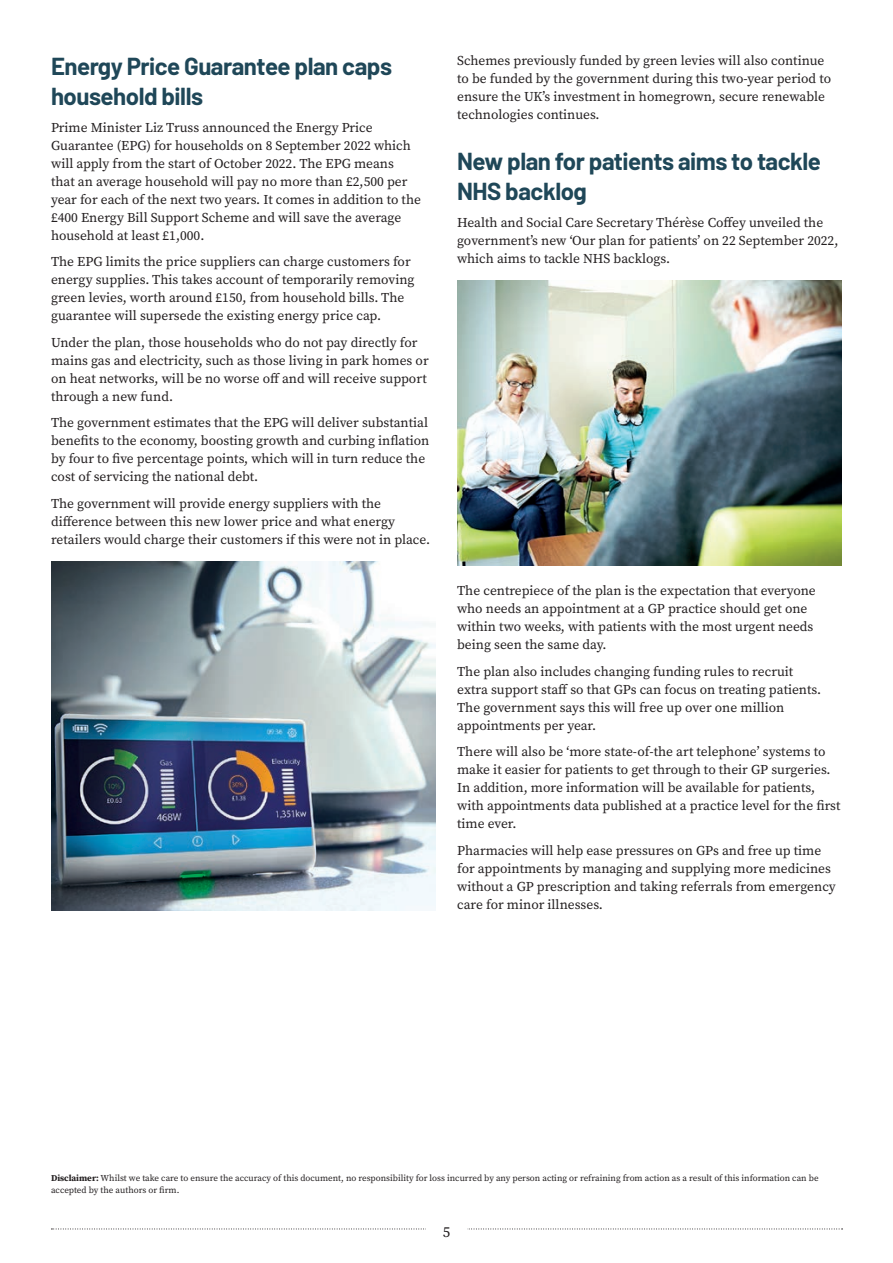
<style>
.page{position:relative;width:893px;height:1263px;background:#fff}
.page>*{position:absolute;margin:0;border:0;box-sizing:border-box;transform-origin:0 0}
.t1{font:700 24px/30px "Barlow";letter-spacing:-.02em;color:#1f4758}
.t2{font:15px "Source Serif Pro";color:#231f20}
.t3{font:13.5px/18px "Source Serif Pro";color:#231f20}
.t4{font:9px/12px "Source Serif Pro";color:#231f20}
.s1{font-weight:700}
</style>
<div class="page">
<svg style="left:51px;top:1228px;width:792px;height:1px"></svg>
<div style="left:426px;top:1208px;width:41px;height:42px;background:#fff"></div>
<img style="left:51px;top:561px;width:385px;height:349px">
<img style="left:457px;top:281px;width:385px;height:285px">
<h1 class="t1" style="left:51px;top:50px;width:343px">Energy Price Guarantee plan caps household bills</h1>
<p class="t3" style="left:51px;top:118px;width:371px">Prime Minister Liz Truss announced the Energy Price Guarantee (EPG) for households on 8 September 2022 which will apply from the start of October 2022. The EPG means<br>that an average household will pay no more than £2,500 per year for each of the next two years. It comes in addition to the £400 Energy Bill Support Scheme and will save the average household at least £1,000.</p>
<p class="t3" style="left:51px;top:252px;width:365px">The EPG limits the price suppliers can charge customers for energy supplies. This takes account of temporarily removing green levies, worth around £150, from household bills. The guarantee will supersede the existing energy price cap.</p>
<p class="t3" style="left:51px;top:333px;width:379px">Under the plan, those households who do not pay directly for mains gas and electricity, such as those living in park homes or on heat networks, will be no worse off and will receive support through a new fund.</p>
<p class="t3" style="left:51px;top:413px;width:380px">The government estimates that the EPG will deliver substantial benefits to the economy, boosting growth and curbing inflation by four to five percentage points, which will in turn reduce the cost of servicing the national debt.</p>
<p class="t3" style="left:51px;top:494px;width:381px">The government will provide energy suppliers with the difference between this new lower price and what energy retailers would charge their customers if this were not in place.</p>
<p class="t3" style="left:457px;top:51px;width:376px">Schemes previously funded by green levies will also continue to be funded by the government during this two-year period to ensure the UK’s investment in homegrown, secure renewable technologies continues.</p>
<h1 class="t1" style="left:457px;top:145px;width:365px">New plan for patients aims to tackle<br>NHS backlog</h1>
<p class="t3" style="left:457px;top:213px;width:383px">Health and Social Care Secretary Thérèse Coffey unveiled the government’s new ‘Our plan for patients’ on 22 September 2022, which aims to tackle NHS backlogs.</p>
<p class="t3" style="left:457px;top:582px;width:360px">The centrepiece of the plan is the expectation that everyone who needs an appointment at a GP practice should get one within two weeks, with patients with the most urgent needs being seen the same day.</p>
<p class="t3" style="left:457px;top:662px;width:365px">The plan also includes changing funding rules to recruit extra support staff so that GPs can focus on treating patients.<br>The government says this will free up over one million appointments per year.</p>
<p class="t3" style="left:457px;top:743px;width:385px">There will also be ‘more state-of-the art telephone’ systems to make it easier for patients to get through to their GP surgeries.<br>In addition, more information will be available for patients, with appointments data published at a practice level for the first time ever.</p>
<p class="t3" style="left:457px;top:841px;width:380px">Pharmacies will help ease pressures on GPs and free up time for appointments by managing and supplying more medicines without a GP prescription and taking referrals from emergency care for minor illnesses.</p>
<p class="t4" style="left:51px;top:1172px;width:769px"><span class="s1">Disclaimer:</span> Whilst we take care to ensure the accuracy of this document, no responsibility for loss incurred by any person acting or refraining from action as a result of this information can be accepted by the authors or firm.</p>
<p class="t2" style="left:443px;top:1222px;width:9px">5</p>
</div>
